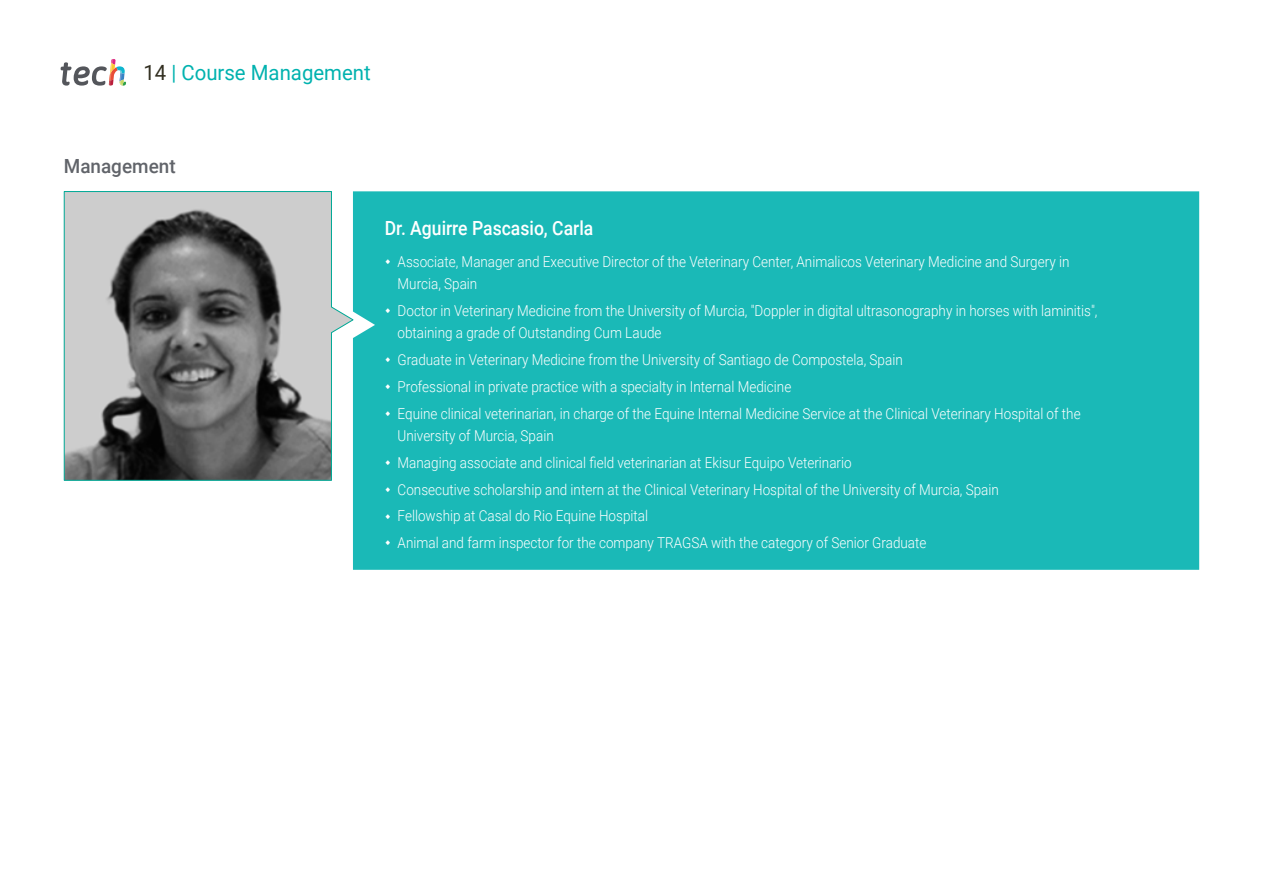
<style>
.page{position:relative;width:1263px;height:893px;background:#fff}
.page>*{position:absolute;margin:0;border:0;box-sizing:border-box;transform-origin:0 0}
.t1{font:21px "Roboto";color:#00b2af}
.t2{font:500 19.5px "Roboto";color:#fff;scale:.9 1}
.t3{font:500 19.5px "Roboto";color:#61646a}
.t4{font:300 15px/26.7px "Roboto";color:#fff;scale:.9 1}
.s1{color:#312e20}
</style>
<div class="page">
<svg style="left:61px;top:59px;width:65px;height:27px"></svg>
<div style="left:353px;top:191px;width:846px;height:379px;background:#1ab9b7"></div>
<svg style="left:64px;top:191px;width:290px;height:290px;background:#8d908f"></svg>
<svg style="left:386px;top:259px;width:4px;height:5px"></svg>
<svg style="left:386px;top:308px;width:4px;height:5px"></svg>
<svg style="left:386px;top:357px;width:4px;height:5px"></svg>
<svg style="left:386px;top:384px;width:4px;height:5px"></svg>
<svg style="left:386px;top:411px;width:4px;height:5px"></svg>
<svg style="left:386px;top:460px;width:4px;height:5px"></svg>
<svg style="left:386px;top:487px;width:4px;height:5px"></svg>
<svg style="left:386px;top:514px;width:4px;height:5px"></svg>
<svg style="left:386px;top:540px;width:4px;height:5px"></svg>
<h1 class="t1" style="left:144px;top:57px;width:229px"><span class="s1">14</span> | Course Management</h1>
<h2 class="t3" style="left:64px;top:153px;width:113px">Management</h2>
<h2 class="t2" style="left:385px;top:214px;width:233px">Dr. Aguirre Pascasio, Carla</h2>
<p class="t4" style="left:398px;top:249px;width:748px;line-height:22.5px">Associate, Manager and Executive Director of the Veterinary Center, Animalicos Veterinary Medicine and Surgery in<br>Murcia, Spain</p>
<p class="t4" style="left:398px;top:299px;width:779px;line-height:22.5px">Doctor in Veterinary Medicine from the University of Murcia, "Doppler in digital ultrasonography in horses with laminitis", obtaining a grade of Outstanding Cum Laude</p>
<p class="t4" style="left:398px;top:346px;width:760px">Graduate in Veterinary Medicine from the University of Santiago de Compostela, Spain<br>Professional in private practice with a specialty in Internal Medicine<br>Equine clinical veterinarian, in charge of the Equine Internal Medicine Service at the Clinical Veterinary Hospital of the</p>
<p class="t4" style="left:398px;top:422px;width:670px">University of Murcia, Spain<br>Managing associate and clinical field veterinarian at Ekisur Equipo Veterinario<br>Consecutive scholarship and intern at the Clinical Veterinary Hospital of the University of Murcia, Spain Fellowship at Casal do Rio Equine Hospital<br>Animal and farm inspector for the company TRAGSA with the category of Senior Graduate</p>
</div>
